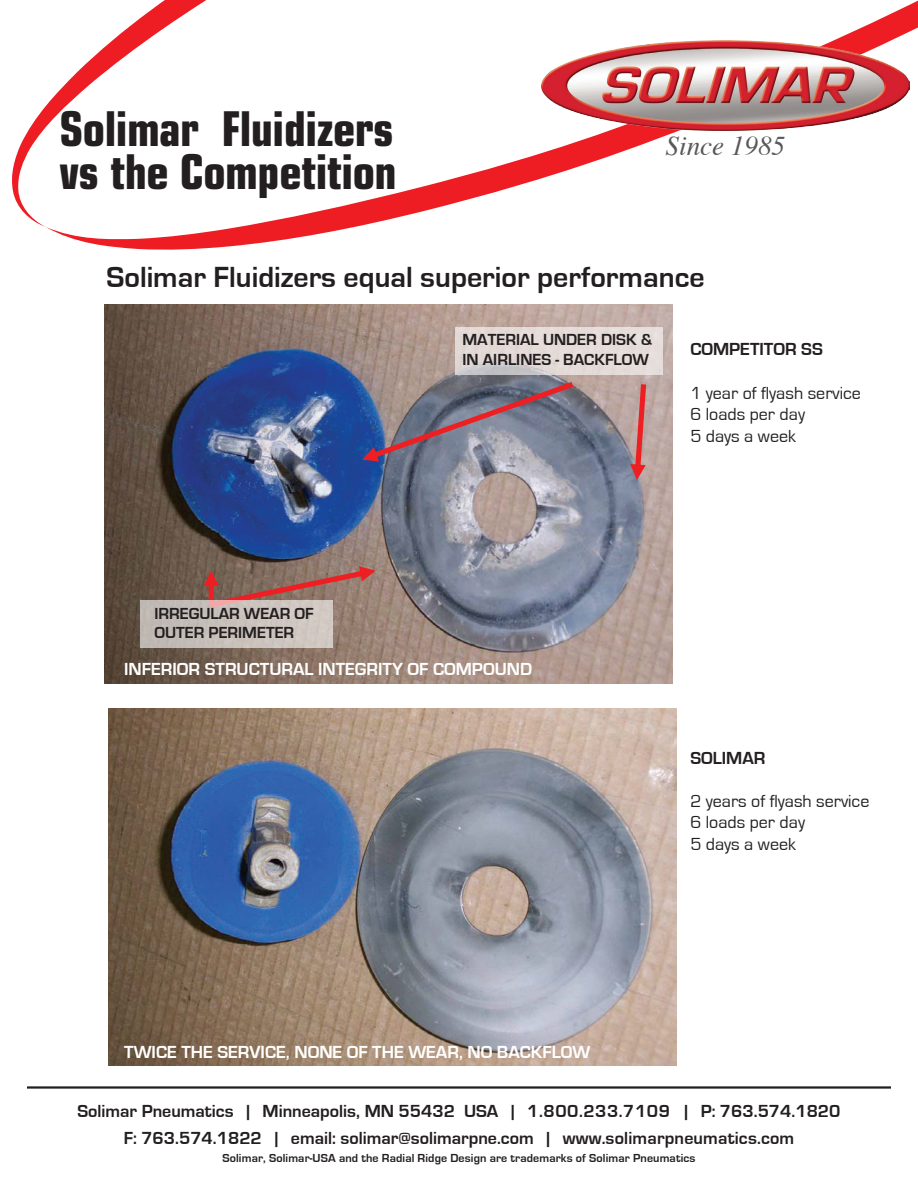
<style>
.page{position:relative;width:918px;height:1188px;background:#fff}
.page>*{position:absolute;margin:0;border:0;box-sizing:border-box;transform-origin:0 0}
.t1{font:700 condensed 48px/43.5px "Eurostile";letter-spacing:-.01em;color:#231f20}
.t2{font:700 30px "Eurostile";color:#231f20}
.t3{font:italic 27px "Times";color:#57585a}
.t4{font:700 18px/27px "Eurostile";color:#231f20;text-align:center}
.t5{font:18px/21.6px "Eurostile";color:#231f20}
.t6{font:700 18px "Eurostile";color:#fff}
.t7{font:700 16.5px/19.8px "Eurostile";color:#231f20}
.t8{font:700 12px "Eurostile";letter-spacing:.01em;color:#231f20}
</style>
<div class="page">
<svg style="left:12px;top:0;width:906px;height:250px"></svg>
<hr style="left:27px;top:1086px;width:864px;height:3px;background:#231f20">
<img style="left:542px;top:41px;width:367px;height:90px">
<img style="left:105px;top:305px;width:567px;height:378px">
<svg style="left:630px;top:384px;width:16px;height:96px;background:#c97676"></svg>
<svg style="left:362px;top:382px;width:211px;height:80px;background:#7e7687"></svg>
<svg style="left:203px;top:566px;width:173px;height:41px;background:#97655b"></svg>
<img style="left:109px;top:709px;width:568px;height:357px">
<svg style="left:455px;top:327px;width:208px;height:48px;background:#e1d9d6"></svg>
<div style="left:141px;top:600px;width:192px;height:48px;background:#c9c1bb"></div>
<h1 class="t1" style="left:59px;top:106px;width:339px">Solimar Fluidizers vs the Competition</h1>
<h3 class="t3" style="left:666px;top:123px;width:121px">Since 1985</h3>
<h2 class="t2" style="left:106px;top:261px;width:600px">Solimar Fluidizers equal superior performance</h2>
<p class="t7" style="left:463px;top:330px;width:191px">MATERIAL UNDER DISK &amp;<br>IN AIRLINES - BACKFLOW</p>
<p class="t4" style="left:690px;top:336px;width:134px">COMPETITOR SS</p>
<p class="t5" style="left:690px;top:382px;width:172px">1 year of flyash service<br>6 loads per day<br>5 days a week</p>
<p class="t7" style="left:154px;top:604px;width:161px">IRREGULAR WEAR OF<br>OUTER PERIMETER</p>
<p class="t6" style="left:124px;top:659px;width:409px">INFERIOR STRUCTURAL INTEGRITY OF COMPOUND</p>
<p class="t4" style="left:690px;top:745px;width:77px">SOLIMAR</p>
<p class="t5" style="left:690px;top:791px;width:181px">2 years of flyash service<br>6 loads per day<br>5 days a week</p>
<p class="t6" style="left:124px;top:1042px;width:468px">TWICE THE SERVICE, NONE OF THE WEAR, NO BACKFLOW</p>
<p class="t4" style="left:77px;top:1098px;width:765px">Solimar Pneumatics | Minneapolis, MN 55432 USA | 1.800.233.7109 | P: 763.574.1820<br>F: 763.574.1822 | email: solimar@solimarpne.com | www.solimarpneumatics.com</p>
<p class="t8" style="left:223px;top:1152px;width:474px">Solimar, Solimar-USA and the Radial Ridge Design are trademarks of Solimar Pneumatics</p>
</div>
